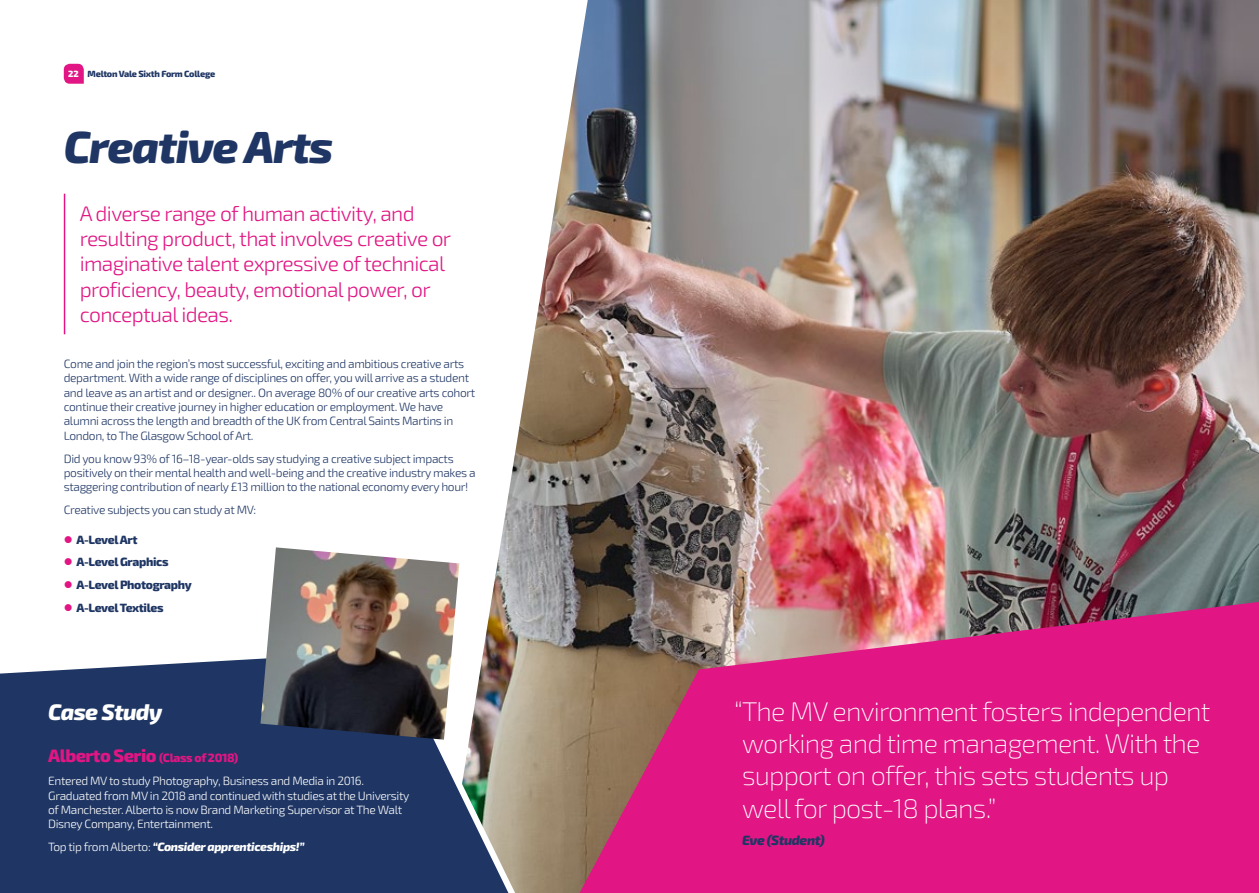
<style>
.page{position:relative;width:1259px;height:893px;background:#fff}
.page>*{position:absolute;margin:0;border:0;box-sizing:border-box;transform-origin:0 0}
.t1{font:italic 800 45px "Exo 2";letter-spacing:-.03em;color:#1f3664}
.t2{font:200 27px/32.4px "Exo 2";letter-spacing:-.03em;color:#fff}
.t3{font:italic 800 22.5px "Exo 2";letter-spacing:-.03em;color:#fff}
.t4{font:300 21px/25.2px "Exo 2";letter-spacing:-.03em;color:#e11583}
.t5{font:italic 800 13.5px "Exo 2";letter-spacing:-.03em;color:#1f3664}
.t6{font:300 12px/14.4px "Exo 2";letter-spacing:-.03em;color:#1f3664}
.t7{font:300 12px/14.4px "Exo 2";letter-spacing:-.03em;color:#fff}
.t8{font:800 12px/23px "Exo 2";letter-spacing:-.03em;color:#1f3664}
.t9{font:italic 800 12px "Exo 2";letter-spacing:-.03em;color:#fff}
.t10{font:800 9px "Exo 2";letter-spacing:-.03em;color:#1f3664}
.s1{color:#fff}
.s2{font-weight:800;font-size:18px;color:#e11583}
.s3{font-weight:800;color:#e11583}
.s4{font-weight:300;font-style:normal}
</style>
<div class="page">
<img style="left:459px;top:0;width:800px;height:893px">
<svg style="left:579px;top:602px;width:680px;height:291px;background:#d1297e"></svg>
<hr style="left:64px;top:194px;width:1px;height:140px;background:#e11583">
<svg style="left:0;top:640px;width:529px;height:253px;background:#415275"></svg>
<img style="left:260px;top:547px;width:199px;height:193px">
<svg style="left:64px;top:64px;width:20px;height:20px"></svg>
<p class="t10" style="left:68px;top:69px;width:148px"><span class="s1">22</span> Melton Vale Sixth Form College</p>
<h1 class="t1" style="left:64px;top:120px;width:271px">Creative Arts</h1>
<h3 class="t4" style="left:80px;top:201px;width:373px">A diverse range of human activity, and resulting product, that involves creative or imaginative talent expressive of technical proficiency, beauty, emotional power, or conceptual ideas.</h3>
<p class="t6" style="left:64px;top:357px;width:413px">Come and join the region’s most successful, exciting and ambitious creative arts department. With a wide range of disciplines on offer, you will arrive as a student and leave as an artist and or designer.. On average 80% of our creative arts cohort continue their creative journey in higher education or employment. We have alumni across the length and breadth of the UK from Central Saints Martins in London, to The Glasgow School of Art.</p>
<p class="t6" style="left:64px;top:451px;width:413px">Did you know 93% of 16–18-year-olds say studying a creative subject impacts positively on their mental health and well-being and the creative industry makes a staggering contribution of nearly £13 million to the national economy every hour!</p>
<p class="t6" style="left:64px;top:503px;width:194px">Creative subjects you can study at MV:</p>
<p class="t8" style="left:77px;top:528px;width:117px">A-Level Art<br>A-Level Graphics<br>A-Level Photography<br>A-Level Textiles</p>
<h3 class="t3" style="left:48px;top:698px;width:116px">Case Study</h3>
<p class="t7" style="left:48px;top:747px;width:317px;line-height:23px"><span class="s2">Alberto Serio</span> <span class="s3">(Class of 2018)<br></span>Entered MV to study Photography, Business and Media in 2016.</p>
<p class="t7" style="left:48px;top:788px;width:363px">Graduated from MV in 2018 and continued with studies at the University of Manchester. Alberto is now Brand Marketing Supervisor at The Walt<br>Disney Company, Entertainment.</p>
<p class="t9" style="left:48px;top:840px;width:258px"><span class="s4">Top tip from Alberto:</span> “Consider apprenticeships!”</p>
<h2 class="t2" style="left:734px;top:695px;width:478px">“The MV environment fosters independent working and time management. With the support on offer, this sets students up well for post-18 plans.”</h2>
<p class="t5" style="left:742px;top:832px;width:84px">Eve (Student)</p>
</div>
